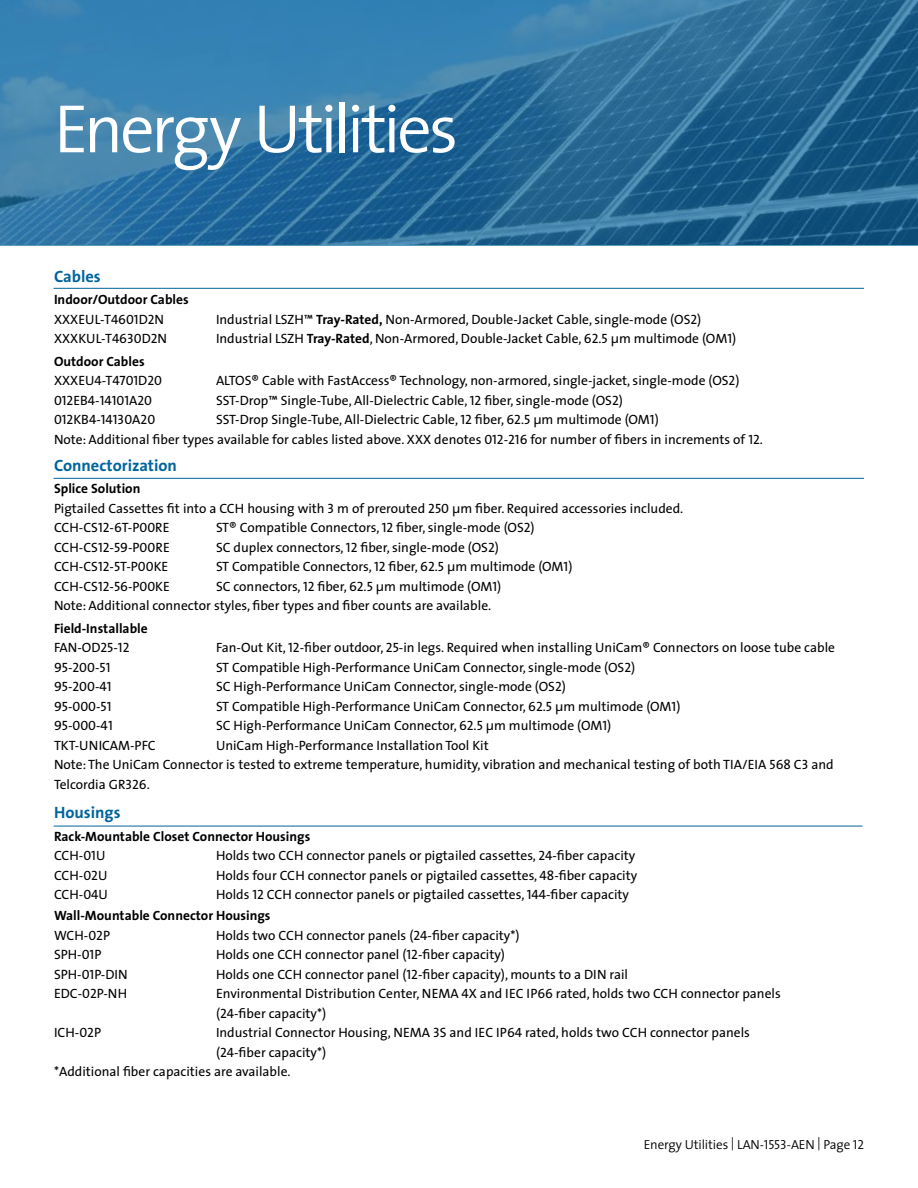
<style>
.page{position:relative;width:918px;height:1188px;background:#fff}
.page>*{position:absolute;margin:0;border:0;box-sizing:border-box;transform-origin:0 0}
.t1{font:300 69px "The Sans";letter-spacing:-.055em;color:#fff}
.t2{font:700 16.5px "The Sans";color:#00649d}
.t3{font:13.5px/19.5px "The Sans";color:#000}
.t4{font:13.5px "The Sans Caps";color:#000}
.t5{font:700 13.5px/19.5px "The Sans";color:#000}
.t6{font:300 13.2px "The Sans";letter-spacing:-.01em;color:#000}
.s1{font-family:"The Sans"}
.s2{font-weight:700}
.s3{font-family:"The Sans Caps"}
.s4{font-weight:400}
.s5{font-family:"The Sans Caps";font-weight:400}
.s6{font-family:"The Sans Semi Light Caps";font-weight:400}
</style>
<div class="page">
<svg style="left:0;top:0;width:918px;height:245px;background:#2c709e"></svg>
<hr style="left:54px;top:288px;width:810px;height:1px;background:#00649d">
<hr style="left:54px;top:478px;width:810px;height:1px;background:#00649d">
<hr style="left:54px;top:826px;width:809px;height:1px;background:#00649d">
<h1 class="t1" style="left:54px;top:72px;width:406px">Energy Utilities</h1>
<p class="t2" style="left:54px;top:263px;width:48px">Cables</p>
<p class="t5" style="left:54px;top:290px;width:136px">Indoor/Outdoor Cables</p>
<p class="t4" style="left:54px;top:308px;width:112px">XXX<span class="s1">EUL-T</span>4601<span class="s1">D</span>2<span class="s1">N</span></p>
<p class="t3" style="left:216px;top:309px;width:487px">Industrial LSZH™ <span class="s2">Tray-Rated,</span> Non-Armored, Double-Jacket Cable, single-mode (OS<span class="s3">2</span>)</p>
<p class="t4" style="left:54px;top:328px;width:115px">XXX<span class="s1">KUL-T</span>4630<span class="s1">D</span>2<span class="s1">N</span></p>
<p class="t3" style="left:216px;top:329px;width:522px">Industrial LSZH <span class="s2">Tray-Rated</span>, Non-Armored, Double-Jacket Cable, <span class="s3">62</span>.<span class="s3">5</span> µm multimode (OM<span class="s3">1</span>)</p>
<p class="t5" style="left:54px;top:351px;width:92px">Outdoor Cables</p>
<p class="t4" style="left:54px;top:370px;width:110px">XXXEU4-T4701D20</p>
<p class="t3" style="left:216px;top:371px;width:525px">ALTOS® Cable with FastAccess® Technology, non-armored, single-jacket, single-mode (OS<span class="s3">2</span>)</p>
<p class="t4" style="left:54px;top:389px;width:100px">012EB4-14101A20</p>
<p class="t3" style="left:216px;top:390px;width:408px">SST-Drop™ Single-Tube, All-Dielectric Cable, <span class="s3">12</span> fiber, single-mode (OS<span class="s3">2</span>)</p>
<p class="t4" style="left:54px;top:409px;width:103px">012KB4-14130A20</p>
<p class="t3" style="left:54px;top:410px;width:710px;text-indent:162px">SST-Drop Single-Tube, All-Dielectric Cable, <span class="s3">12</span> fiber, <span class="s3">62</span>.<span class="s3">5</span> µm multimode (OM<span class="s3">1</span>)<br>Note: Additional fiber types available for cables listed above. XXX denotes <span class="s3">012-216</span> for number of fibers in increments of <span class="s3">12</span>.</p>
<p class="t2" style="left:54px;top:452px;width:125px">Connectorization</p>
<p class="t3" style="left:54px;top:479px;width:631px"><span class="s2">Splice Solution<br></span>Pigtailed Cassettes fit into a CCH housing with <span class="s3">3</span> m of prerouted <span class="s3">250</span> µm fiber. Required accessories included.<br>CCH-CS<span class="s3">12</span>-<span class="s3">6</span>T-P<span class="s3">00</span>RE</p>
<p class="t3" style="left:216px;top:518px;width:320px">ST® Compatible Connectors, <span class="s3">12</span> fiber, single-mode (OS<span class="s3">2</span>)</p>
<p class="t3" style="left:54px;top:537px;width:117px">CCH-CS<span class="s3">12</span>-<span class="s3">59</span>-P<span class="s3">00</span>RE</p>
<p class="t3" style="left:216px;top:537px;width:284px">SC duplex connectors, <span class="s3">12</span> fiber, single-mode (OS<span class="s3">2</span>)</p>
<p class="t3" style="left:54px;top:557px;width:116px">CCH-CS<span class="s3">12</span>-<span class="s3">5</span>T-P<span class="s3">00</span>KE</p>
<p class="t3" style="left:216px;top:557px;width:358px">ST Compatible Connectors, <span class="s3">12</span> fiber, <span class="s3">62</span>.<span class="s3">5</span> µm multimode (OM<span class="s3">1</span>)</p>
<p class="t3" style="left:54px;top:576px;width:117px">CCH-CS<span class="s3">12</span>-<span class="s3">56</span>-P<span class="s3">00</span>KE</p>
<p class="t3" style="left:54px;top:576px;width:449px;text-indent:162px">SC connectors, <span class="s3">12</span> fiber, <span class="s3">62</span>.<span class="s3">5</span> µm multimode (OM<span class="s3">1</span>)<br>Note: Additional connector styles, fiber types and fiber counts are available.</p>
<p class="t5" style="left:54px;top:618px;width:95px">Field-Installable<br><span class="s4">FAN-OD</span><span class="s5">25</span><span class="s4">-</span><span class="s5">12</span></p>
<p class="t3" style="left:216px;top:638px;width:621px">Fan-Out Kit, <span class="s3">12-</span>fiber outdoor, <span class="s3">25</span>-in legs. Required when installing UniCam® Connectors on loose tube cable</p>
<p class="t4" style="left:54px;top:656px;width:58px">95<span class="s1">-</span>200<span class="s1">-</span>51</p>
<p class="t3" style="left:216px;top:657px;width:421px">ST Compatible High-Performance UniCam Connector, single-mode (OS<span class="s3">2</span>)</p>
<p class="t4" style="left:54px;top:676px;width:59px">95-200-41</p>
<p class="t3" style="left:216px;top:677px;width:351px">SC High-Performance UniCam Connector, single-mode (OS<span class="s3">2</span>)</p>
<p class="t4" style="left:54px;top:695px;width:59px">95<span class="s1">-</span>000<span class="s1">-</span>51</p>
<p class="t3" style="left:216px;top:696px;width:466px">ST Compatible High-Performance UniCam Connector, <span class="s3">62</span>.<span class="s3">5</span> µm multimode (OM<span class="s3">1</span>)</p>
<p class="t4" style="left:54px;top:715px;width:60px">95-000-41</p>
<p class="t3" style="left:216px;top:716px;width:397px">SC High-Performance UniCam Connector, <span class="s3">62</span>.<span class="s3">5</span> µm multimode (OM<span class="s3">1</span>)</p>
<p class="t3" style="left:54px;top:735px;width:103px">TKT-Uni Cam-PFC</p>
<p class="t3" style="left:54px;top:735px;width:781px;text-indent:162px">UniCam High-Performance Installation Tool Kit<br>Note: The UniCam Connector is tested to extreme temperature, humidity, vibration and mechanical testing of both TIA/EIA <span class="s3">56</span>8 C<span class="s3">3</span> and<br>Telcordia GR<span class="s3">326</span>.</p>
<p class="t2" style="left:54px;top:799px;width:68px">Housings</p>
<p class="t5" style="left:54px;top:826px;width:258px">Rack-Mountable Closet Connector Housings</p>
<p class="t4" style="left:54px;top:844px;width:53px">CCH-01U</p>
<p class="t3" style="left:216px;top:845px;width:421px">Holds two CCH connector panels or pigtailed cassettes, <span class="s3">24-</span>fiber capacity</p>
<p class="t4" style="left:54px;top:864px;width:55px">CCH-02U</p>
<p class="t3" style="left:216px;top:865px;width:423px">Holds four CCH connector panels or pigtailed cassettes, <span class="s3">4</span>8<span class="s3">-</span>fiber capacity</p>
<p class="t4" style="left:54px;top:883px;width:55px">CCH-04U</p>
<p class="t3" style="left:54px;top:884px;width:577px;line-height:21px;text-indent:162px">Holds <span class="s3">12</span> CCH connector panels or pigtailed cassettes, <span class="s3">144-</span>fiber capacity<br><span class="s2">Wall-Mountable Connector Housings</span></p>
<p class="t4" style="left:54px;top:924px;width:58px">WCH-02P</p>
<p class="t3" style="left:216px;top:925px;width:305px">Holds two CCH connector panels (<span class="s3">24-</span>fiber capacity*)</p>
<p class="t4" style="left:54px;top:943px;width:49px">SPH-01P</p>
<p class="t3" style="left:216px;top:944px;width:291px">Holds one CCH connector panel (<span class="s3">12-</span>fiber capacity)</p>
<p class="t4" style="left:54px;top:963px;width:75px">SPH-01P-DIN</p>
<p class="t3" style="left:216px;top:964px;width:414px">Holds one CCH connector panel (<span class="s3">12</span>-fiber capacity), mounts to a DIN rail</p>
<p class="t4" style="left:54px;top:982px;width:75px">EDC-02P-NH</p>
<p class="t3" style="left:216px;top:983px;width:566px">Environmental Distribution Center, NEMA <span class="s3">4</span>X and IEC IP<span class="s3">66</span> rated, holds two CCH connector panels (<span class="s3">24</span>-fiber capacity*)</p>
<p class="t4" style="left:54px;top:1021px;width:49px">ICH-02P</p>
<p class="t3" style="left:216px;top:1022px;width:536px">Industrial Connector Housing, NEMA <span class="s3">3</span>S and IEC IP<span class="s3">64</span> rated, holds two CCH connector panels</p>
<p class="t3" style="left:216px;top:1042px;width:112px">(<span class="s3">24</span>-fiber capacity*)</p>
<p class="t3" style="left:54px;top:1061px;width:238px">*Additional fiber capacities are available.</p>
<p class="t6" style="left:644px;top:1133px;width:222px">Energy Utilities | LAN-<span class="s6">1553</span>-AEN | Page <span class="s6">12</span></p>
</div>
